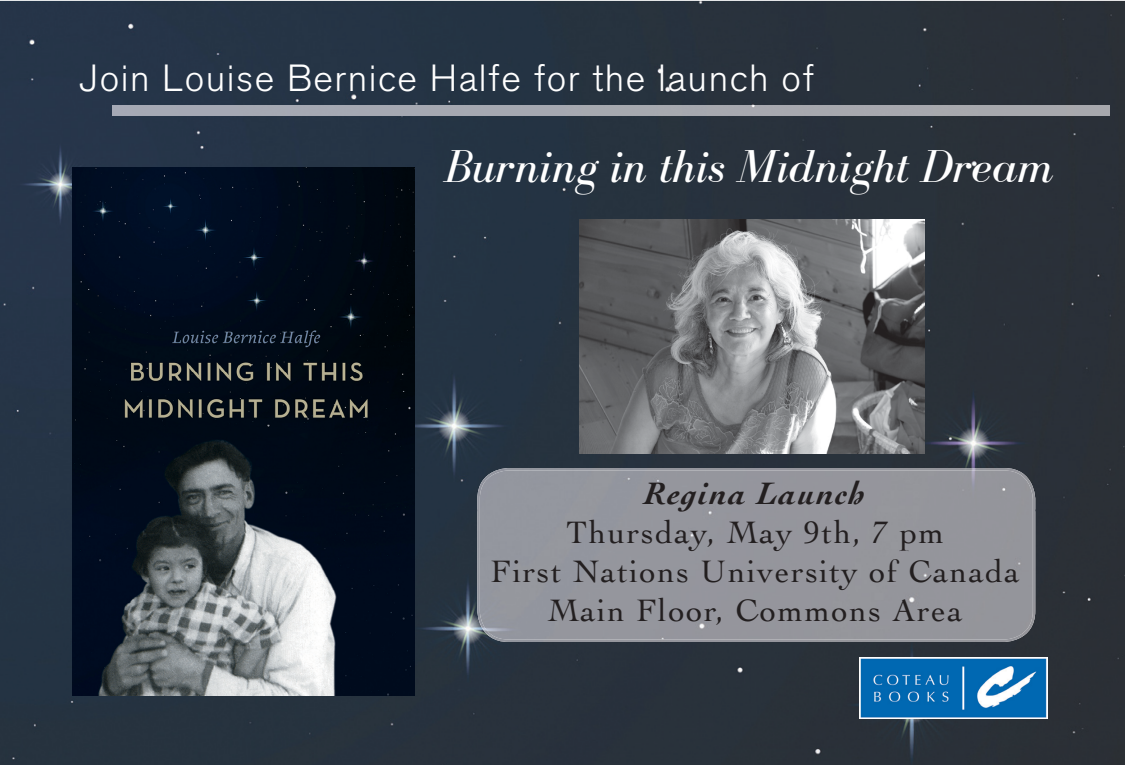
<style>
.page{position:relative;width:1125px;height:765px;background:#fff}
.page>*{position:absolute;margin:0;border:0;box-sizing:border-box;transform-origin:0 0}
.t1{font:italic 47.5px "Bodoni FLF";color:#fff}
.t2{font:37.5px "Akzidenz Grotesk BQ Light Os F";letter-spacing:.04em;color:#fff}
.t3{font:32.5px/39px "Cochin";letter-spacing:.05em;color:#231f20;text-align:center}
.t4{font:italic 700 32.5px "Cochin";letter-spacing:.05em;color:#231f20}
</style>
<div class="page">
<img style="left:0;top:1px;width:1125px;height:508px">
<div style="left:0;top:509px;width:519px;height:256px;background:#26323f"></div>
<div style="left:953px;top:509px;width:172px;height:256px;background:#2b2f36"></div>
<div style="left:519px;top:642px;width:434px;height:123px;background:#29313b"></div>
<div style="left:112px;top:106px;width:998px;height:10px;background:#a6a8af"></div>
<div style="left:477px;top:468px;width:558px;height:174px;background:#95959c"></div>
<img style="left:859px;top:657px;width:188px;height:61px">
<img style="left:580px;top:220px;width:345px;height:234px">
<img style="left:72px;top:167px;width:343px;height:528px">
<p class="t2" style="left:79px;top:57px;width:736px">Join Louise Bernice Halfe for the launch of</p>
<h1 class="t1" style="left:444px;top:141px;width:611px">Burning in this Midnight Dream</h1>
<p class="t4" style="left:645px;top:472px;width:222px">Regina Launch</p>
<p class="t3" style="left:491px;top:512px;width:531px">Thursday, May 9th, 7 pm<br>First Nations University of Canada<br>Main Floor, Commons Area</p>
</div>
